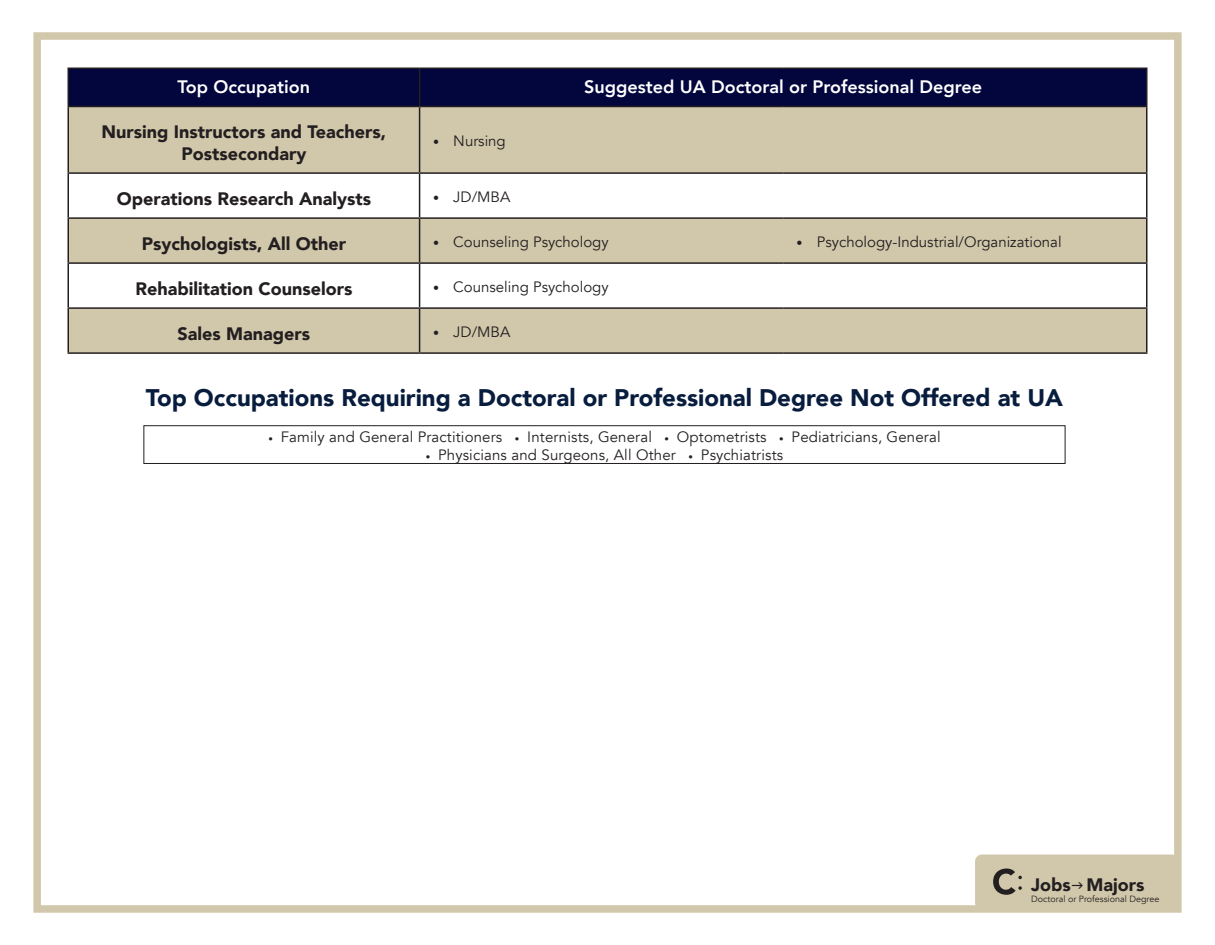
<style>
.page{position:relative;width:1215px;height:945px;background:#fff}
.page>*{position:absolute;margin:0;border:0;box-sizing:border-box;transform-origin:0 0}
.t1{font:900 24px "Avenir";color:#081d3e}
.t2{font:900 18px/21.6px "Avenir";color:#231f20;text-align:center}
.t3{font:800 18px "Avenir";color:#fff}
.t4{font:15px "Avenir";letter-spacing:.01em;color:#231f20}
.t5{font:9px "Avenir";color:#231f20}
.s1{font-size:12px}
.s2{font-size:9px}
</style>
<div class="page">
<div style="left:975px;top:855px;width:204px;height:54px;background:#d1c7ab;border-radius:7px"></div>
<div style="left:33px;top:32px;width:1149px;height:881px;border:8px solid #d1c7ab"></div>
<svg style="left:993px;top:869px;width:29px;height:26px"></svg>
<div style="left:143px;top:425px;width:922px;height:39px;border:1px solid #231f20"></div>
<div style="left:69px;top:69px;width:1077px;height:37px;background:#02063d"></div>
<div style="left:69px;top:107px;width:1077px;height:245px;background:#d1c7ab"></div>
<svg style="left:69px;top:174px;width:1077px;height:43px"></svg>
<svg style="left:69px;top:264px;width:1077px;height:43px"></svg>
<hr style="left:68px;top:68px;width:352px;height:1px;background:#231f20">
<hr style="left:68px;top:69px;width:1px;height:37px;background:#231f20">
<hr style="left:420px;top:68px;width:363px;height:1px;background:#231f20">
<hr style="left:419px;top:69px;width:1px;height:37px;background:#231f20">
<hr style="left:783px;top:68px;width:364px;height:1px;background:#231f20">
<hr style="left:1146px;top:69px;width:2px;height:37px;background:#231f20">
<hr style="left:68px;top:106px;width:352px;height:1px;background:#231f20">
<hr style="left:68px;top:107px;width:1px;height:65px;background:#231f20">
<hr style="left:68px;top:172px;width:352px;height:2px;background:#231f20">
<hr style="left:68px;top:174px;width:1px;height:43px;background:#231f20">
<hr style="left:68px;top:217px;width:352px;height:2px;background:#231f20">
<hr style="left:68px;top:219px;width:1px;height:43px;background:#231f20">
<hr style="left:68px;top:262px;width:352px;height:2px;background:#231f20">
<hr style="left:68px;top:264px;width:1px;height:43px;background:#231f20">
<hr style="left:68px;top:307px;width:352px;height:2px;background:#231f20">
<hr style="left:68px;top:309px;width:1px;height:43px;background:#231f20">
<hr style="left:68px;top:352px;width:352px;height:2px;background:#231f20">
<hr style="left:420px;top:106px;width:363px;height:1px;background:#231f20">
<hr style="left:419px;top:107px;width:1px;height:65px;background:#231f20">
<hr style="left:783px;top:106px;width:364px;height:1px;background:#231f20">
<hr style="left:1146px;top:107px;width:2px;height:65px;background:#231f20">
<hr style="left:420px;top:172px;width:363px;height:2px;background:#231f20">
<hr style="left:419px;top:174px;width:1px;height:43px;background:#231f20">
<hr style="left:783px;top:172px;width:364px;height:2px;background:#231f20">
<hr style="left:1146px;top:174px;width:2px;height:43px;background:#231f20">
<hr style="left:420px;top:217px;width:363px;height:2px;background:#231f20">
<hr style="left:419px;top:219px;width:1px;height:43px;background:#231f20">
<hr style="left:783px;top:217px;width:364px;height:2px;background:#231f20">
<hr style="left:1146px;top:219px;width:2px;height:43px;background:#231f20">
<hr style="left:420px;top:262px;width:363px;height:2px;background:#231f20">
<hr style="left:419px;top:264px;width:1px;height:43px;background:#231f20">
<hr style="left:783px;top:262px;width:364px;height:2px;background:#231f20">
<hr style="left:1146px;top:264px;width:2px;height:43px;background:#231f20">
<hr style="left:420px;top:307px;width:363px;height:2px;background:#231f20">
<hr style="left:419px;top:309px;width:1px;height:43px;background:#231f20">
<hr style="left:783px;top:307px;width:364px;height:2px;background:#231f20">
<hr style="left:1146px;top:309px;width:2px;height:43px;background:#231f20">
<hr style="left:420px;top:352px;width:363px;height:2px;background:#231f20">
<hr style="left:783px;top:352px;width:364px;height:2px;background:#231f20">
<p class="t3" style="left:178px;top:73px;width:134px">Top Occupation</p>
<p class="t3" style="left:584px;top:73px;width:399px">Suggested UA Doctoral or Professional Degree</p>
<p class="t2" style="left:102px;top:120px;width:286px">Nursing Instructors and Teachers,<br>Postsecondary</p>
<p class="t4" style="left:433px;top:132px;width:74px"><span class="s1">•</span> Nursing</p>
<p class="t2" style="left:117px;top:187px;width:256px">Operations Research Analysts</p>
<p class="t4" style="left:433px;top:187px;width:79px"><span class="s1">•</span> JD/MBA</p>
<p class="t2" style="left:142px;top:232px;width:206px">Psychologists, All Other</p>
<p class="t4" style="left:433px;top:232px;width:177px"><span class="s1">•</span> Counseling Psychology</p>
<p class="t4" style="left:797px;top:232px;width:267px"><span class="s1">•</span> Psychology-Industrial/Organizational</p>
<p class="t2" style="left:135px;top:277px;width:218px">Rehabilitation Counselors</p>
<p class="t4" style="left:433px;top:277px;width:177px"><span class="s1">•</span> Counseling Psychology</p>
<p class="t2" style="left:178px;top:322px;width:134px">Sales Managers</p>
<p class="t4" style="left:433px;top:322px;width:79px"><span class="s1">•</span> JD/MBA</p>
<p class="t1" style="left:146px;top:377px;width:919px">Top Occupations Requiring a Doctoral or Professional Degree Not Offered at UA</p>
<p class="t4" style="left:268px;top:427px;width:674px"><span class="s2">•</span> Family and General Practitioners <span class="s2">•</span> Internists, General <span class="s2">•</span> Optometrists <span class="s2">•</span> Pediatricians, General</p>
<p class="t4" style="left:426px;top:445px;width:359px"><span class="s2">•</span> Physicians and Surgeons, All Other <span class="s2">•</span> Psychiatrists</p>
<p class="t2" style="left:1031px;top:873px;width:115px">Jobs Majors</p>
<p class="t5" style="left:1031px;top:894px;width:130px">Doctoral or Professional Degree</p>
</div>
